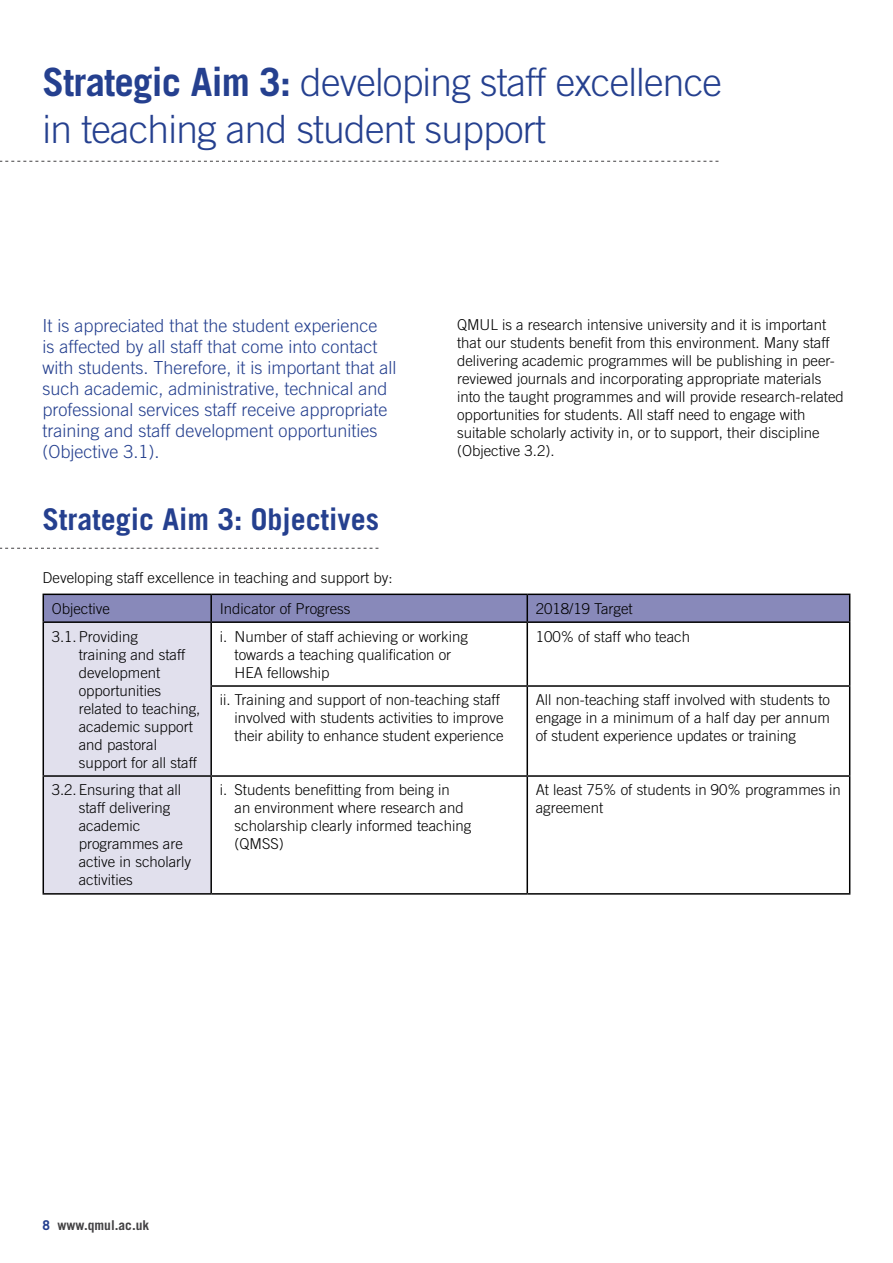
<style>
.page{position:relative;width:893px;height:1263px;background:#fff}
.page>*{position:absolute;margin:0;border:0;box-sizing:border-box;transform-origin:0 0}
.t1{font:300 39px/46.8px "Trade Gothic LT Std";letter-spacing:-.02em;color:#25408f}
.t2{font:700 30px "Trade Gothic LT Std";color:#25408f}
.t3{font:300 18px/21px "Trade Gothic LT Std";color:#25408f}
.t4{font:300 15px/18px "Trade Gothic LT Std";color:#000}
.t5{font:700 13.5px "Trade Gothic LT Std";color:#414042}
.s1{font-weight:700}
.s2{color:#25408f}
</style>
<div class="page">
<svg style="left:0;top:161px;width:719px;height:1px"></svg>
<div style="left:44px;top:623px;width:166px;height:270px;background:#e1e0ed"></div>
<svg style="left:43px;top:594px;width:807px;height:27px"></svg>
<hr style="left:43px;top:621px;width:168px;height:2px;background:#000">
<hr style="left:43px;top:623px;width:1px;height:63px;background:#000">
<hr style="left:211px;top:621px;width:316px;height:2px;background:#000">
<hr style="left:210px;top:623px;width:2px;height:62px;background:#000">
<hr style="left:527px;top:621px;width:323px;height:2px;background:#000">
<hr style="left:526px;top:623px;width:2px;height:62px;background:#000">
<hr style="left:849px;top:623px;width:1px;height:62px;background:#000">
<hr style="left:43px;top:686px;width:1px;height:89px;background:#000">
<hr style="left:210px;top:685px;width:317px;height:2px;background:#000">
<hr style="left:210px;top:687px;width:2px;height:88px;background:#000">
<hr style="left:527px;top:685px;width:323px;height:2px;background:#000">
<hr style="left:526px;top:687px;width:2px;height:88px;background:#000">
<hr style="left:849px;top:687px;width:1px;height:88px;background:#000">
<hr style="left:43px;top:775px;width:168px;height:2px;background:#000">
<hr style="left:43px;top:777px;width:1px;height:116px;background:#000">
<hr style="left:211px;top:775px;width:316px;height:2px;background:#000">
<hr style="left:210px;top:777px;width:2px;height:116px;background:#000">
<hr style="left:527px;top:775px;width:323px;height:2px;background:#000">
<hr style="left:526px;top:777px;width:2px;height:116px;background:#000">
<hr style="left:849px;top:777px;width:1px;height:116px;background:#000">
<hr style="left:43px;top:893px;width:168px;height:2px;background:#000">
<hr style="left:211px;top:893px;width:316px;height:2px;background:#000">
<hr style="left:527px;top:893px;width:323px;height:2px;background:#000">
<svg style="left:0;top:548px;width:378px;height:1px"></svg>
<h1 class="t1" style="left:43px;top:58px;width:681px"><span class="s1">Strategic Aim 3:</span> developing staff excellence in teaching and student support</h1>
<p class="t3" style="left:43px;top:315px;width:356px">It is appreciated that the student experience<br>is affected by all staff that come into contact with students. Therefore, it is important that all such academic, administrative, technical and professional services staff receive appropriate training and staff development opportunities (Objective 3.1).</p>
<h2 class="t2" style="left:43px;top:501px;width:338px">Strategic Aim 3: Objectives</h2>
<p class="t4" style="left:43px;top:569px;width:352px">Developing staff excellence in teaching and support by:</p>
<p class="t4" style="left:457px;top:315px;width:388px">QMUL is a research intensive university and it is important that our students benefit from this environment. Many staff delivering academic programmes will be publishing in peer&shy;reviewed journals and incorporating appropriate materials into the taught programmes and will provide research-related opportunities for students. All staff need to engage with suitable scholarly activity in, or to support, their discipline (Objective 3.2).</p>
<p class="t4" style="left:52px;top:599px;width:60px">Objective</p>
<p class="t4" style="left:220px;top:599px;width:132px">Indicator of Progress</p>
<p class="t4" style="left:536px;top:599px;width:99px">2018/19 Target</p>
<p class="t4" style="left:79px;top:627px;width:123px;text-indent:-27px">3.1.Providing<br>training and staff development opportunities related to teaching, academic support and pastoral support for all staff</p>
<p class="t4" style="left:235px;top:627px;width:235px;text-indent:-15px">i. Number of staff achieving or working towards a teaching qualification or<br>HEA fellowship</p>
<p class="t4" style="left:536px;top:627px;width:156px">100% of staff who teach</p>
<p class="t4" style="left:235px;top:691px;width:271px;text-indent:-15px">ii. Training and support of non-teaching staff involved with students activities to improve their ability to enhance student experience</p>
<p class="t4" style="left:536px;top:691px;width:296px;text-align:justify">All non-teaching staff involved with students to engage in a minimum of a half day per annum of student experience updates or training</p>
<p class="t4" style="left:79px;top:781px;width:114px;text-indent:-27px">3.2.Ensuring that all staff delivering academic programmes are active in scholarly activities</p>
<p class="t4" style="left:235px;top:781px;width:238px;text-indent:-15px">i. Students benefitting from being in<br>an environment where research and scholarship clearly informed teaching (QMSS)</p>
<p class="t4" style="left:536px;top:781px;width:307px">At least 75% of students in 90% programmes in agreement</p>
<p class="t5" style="left:43px;top:1217px;width:108px"><span class="s2">8</span> www.qmul.ac.uk</p>
</div>
